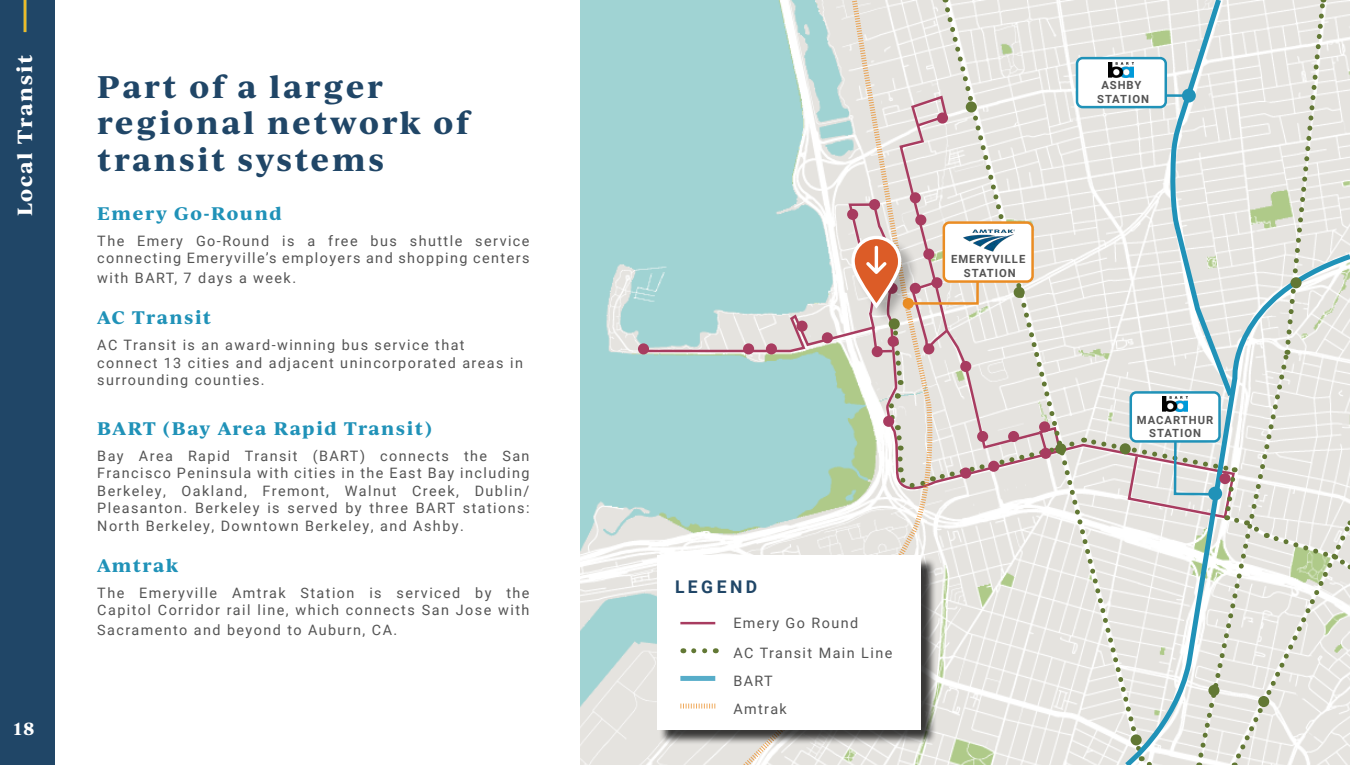
<style>
.page{position:relative;width:1350px;height:765px;background:#fff}
.page>*{position:absolute;margin:0;border:0;box-sizing:border-box;transform-origin:0 0}
.t1{font:700 30px/36.2px "Ivy Journal";letter-spacing:.09em;color:#204667}
.t2{font:700 19.75px "Ivy Journal";letter-spacing:.09em;color:#fff}
.t3{font:700 17.5px "Ivy Journal";letter-spacing:.085em;color:#2092b8}
.t4{font:700 17.5px "Roboto";letter-spacing:.2em;color:#204667}
.t5{font:700 16.88px "Ivy Journal";color:#fff}
.t6{font:14.38px/17.5px "Roboto";letter-spacing:.1em;color:#545454}
.t7{font:700 11.25px/13.5px "Roboto";letter-spacing:.085em;color:#545454;text-align:center}
</style>
<div class="page">
<div style="left:0;top:0;width:55px;height:765px;background:#204667"></div>
<hr style="left:24px;top:0;width:2px;height:32px;background:#edb928">
<img style="left:581px;top:0;width:156px;height:765px">
<svg style="left:641px;top:202px;width:96px;height:318px;background:#a3d2d2"></svg>
<svg style="left:737px;top:0;width:113px;height:765px;background:#b8d9d6"></svg>
<div style="left:659px;top:557px;width:277px;height:188px;background:#000;opacity:.75"></div>
<div style="left:657px;top:555px;width:264px;height:174px;background:#fff"></div>
<hr style="left:680px;top:622px;width:35px;height:2px;background:#a83c60">
<svg style="left:694px;top:648px;width:22px;height:5px"></svg>
<div style="left:680px;top:676px;width:35px;height:5px;background:#57adc9"></div>
<svg style="left:680px;top:704px;width:35px;height:5px"></svg>
<div style="left:638px;top:343px;width:11px;height:11px;background:#a83c60;border-radius:50%"></div>
<div style="left:743px;top:343px;width:11px;height:11px;background:#a83c60;border-radius:50%"></div>
<div style="left:766px;top:343px;width:11px;height:11px;background:#a83c60;border-radius:50%"></div>
<div style="left:797px;top:321px;width:11px;height:11px;background:#a83c60;border-radius:50%"></div>
<div style="left:822px;top:332px;width:11px;height:11px;background:#a83c60;border-radius:50%"></div>
<div style="left:847px;top:209px;width:11px;height:11px;background:#a83c60;border-radius:50%"></div>
<svg style="left:850px;top:0;width:500px;height:765px"></svg>
<h2 class="t2" style="left:10px;top:216px;width:163px;rotate:-90deg">Local Transit</h2>
<p class="t5" style="left:14px;top:716px;width:23px">18</p>
<h1 class="t1" style="left:97px;top:68px;width:373px">Part of a larger regional network of transit systems</h1>
<p class="t3" style="left:97px;top:200px;width:186px">Emery Go-Round</p>
<p class="t6" style="left:97px;top:231px;width:434px">The Emery Go-Round is a free bus shuttle service connecting Emeryville’s employers and shopping centers</p>
<p class="t6" style="left:97px;top:269px;width:200px">with BART, 7 days a week.</p>
<p class="t3" style="left:97px;top:305px;width:116px">AC Transit</p>
<p class="t6" style="left:97px;top:336px;width:427px">AC Transit is an award-winning bus service that connect 13 cities and adjacent unincorporated areas in surrounding counties.</p>
<p class="t3" style="left:97px;top:415px;width:336px">BART (Bay Area Rapid Transit)</p>
<p class="t6" style="left:97px;top:446px;width:434px;text-align:justify">Bay Area Rapid Transit (BART) connects the San Francisco Peninsula with cities in the East Bay including Berkeley, Oakland, Fremont, Walnut Creek, Dublin/ Pleasanton. Berkeley is served by three BART stations:<br>North Berkeley, Downtown Berkeley, and Ashby.</p>
<p class="t3" style="left:97px;top:552px;width:82px">Amtrak</p>
<p class="t6" style="left:97px;top:583px;width:434px">The Emeryville Amtrak Station is serviced by the<br>Capitol Corridor rail line, which connects San Jose with</p>
<p class="t6" style="left:97px;top:621px;width:301px">Sacramento and beyond to Auburn, CA.</p>
<p class="t7" style="left:951px;top:252px;width:76px">EMERYVILLE<br>STATION</p>
<p class="t4" style="left:675px;top:575px;width:84px">LEGEND</p>
<p class="t6" style="left:733px;top:608px;width:161px;line-height:30px">Emery Go Round<br>AC Transit Main Line</p>
<p class="t6" style="left:733px;top:672px;width:41px">BART</p>
<p class="t6" style="left:733px;top:699px;width:55px">Amtrak</p>
<p class="t7" style="left:1097px;top:78px;width:53px">ASHBY<br>STATION</p>
<p class="t7" style="left:1137px;top:413px;width:78px">MACARTHUR<br>STATION</p>
</div>
